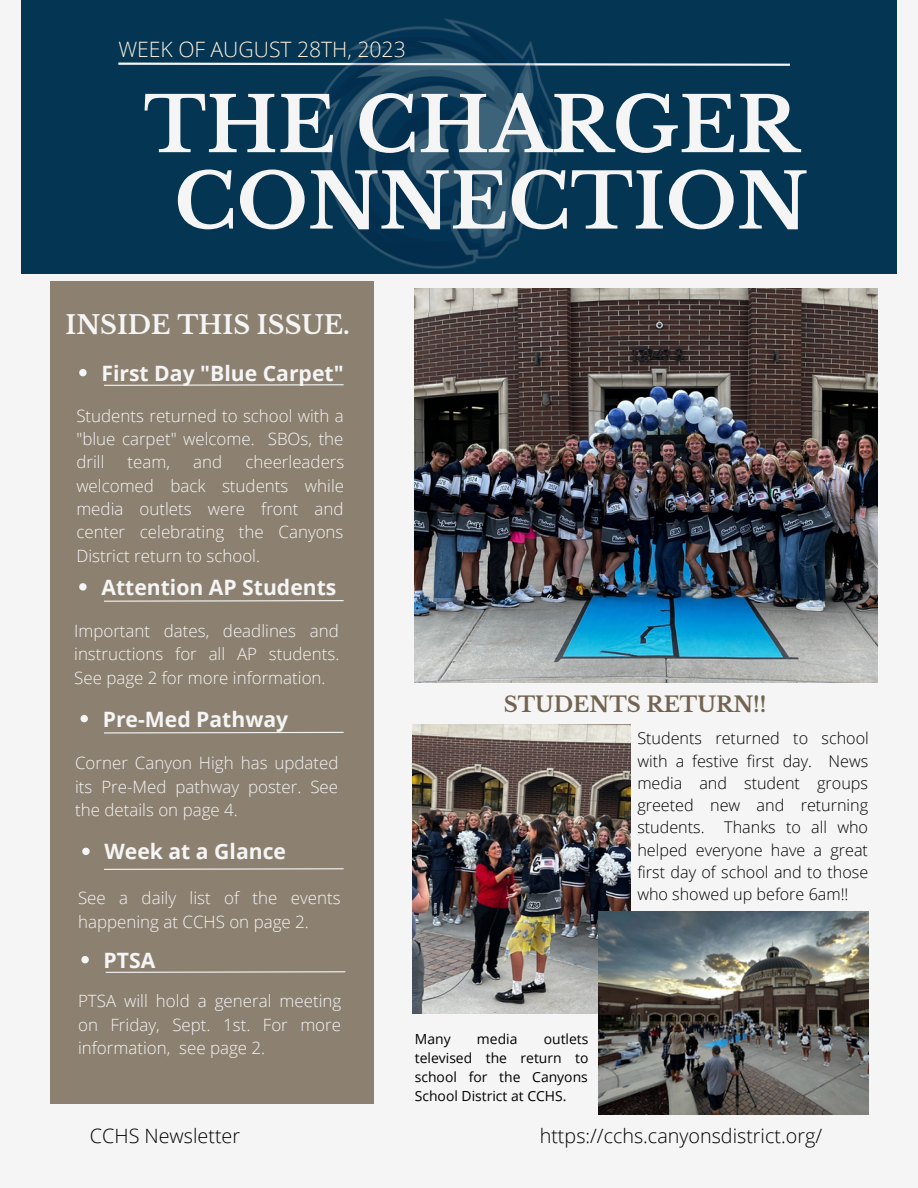
<style>
.page{position:relative;width:918px;height:1188px;background:#f5f5f5}
.page>*{position:absolute;margin:0;border:0;box-sizing:border-box;transform-origin:0 0}
.t1{font:700 75.75px/76.3px "Libre Baskerville";color:#f5f5f5;text-align:center}
.t2{font:700 25.35px "Libre Baskerville";color:#f5f5f5}
.t3{font:700 21.15px "Open Sans";color:#f5f5f5}
.t4{font:300 21.15px "Open Sans";color:#fff0db}
.t5{font:700 21.15px "Libre Baskerville";color:#726451}
.t6{font:300 19.8px "Open Sans";color:#000}
.t7{font:300 16.95px/23.2px "Open Sans";color:#f5f5f5;text-align:justify}
.t8{font:300 16.2px/22.2px "Open Sans";color:#000;text-align:justify}
.t9{font:13.95px/19.2px "Open Sans";color:#000;text-align:justify}
</style>
<div class="page">
<div style="left:21px;top:0;width:876px;height:274px;background:#043654"></div>
<svg style="left:118px;top:62px;width:672px;height:4px"></svg>
<div style="left:50px;top:281px;width:324px;height:823px;background:#8c8171"></div>
<img style="left:415px;top:288px;width:462px;height:394px">
<svg style="left:104px;top:868px;width:240px;height:2px"></svg>
<img style="left:300px;top:18px;width:276px;height:251px">
<svg style="left:79px;top:369px;width:8px;height:7px"></svg>
<svg style="left:104px;top:600px;width:240px;height:2px"></svg>
<svg style="left:104px;top:384px;width:240px;height:2px"></svg>
<img style="left:413px;top:725px;width:217px;height:289px">
<img style="left:599px;top:912px;width:270px;height:202px">
<svg style="left:79px;top:583px;width:8px;height:8px"></svg>
<svg style="left:82px;top:848px;width:8px;height:7px"></svg>
<svg style="left:81px;top:715px;width:7px;height:7px"></svg>
<svg style="left:104px;top:731px;width:240px;height:3px"></svg>
<svg style="left:81px;top:956px;width:8px;height:7px"></svg>
<svg style="left:105px;top:971px;width:241px;height:2px"></svg>
<p class="t4" style="left:118px;top:35px;width:289px">WEEK OF AUGUST 28TH, 2023</p>
<p class="t1" style="left:144px;top:87px;width:666px">THE CHARGER<br>CONNECTION</p>
<p class="t2" style="left:65px;top:310px;width:286px">INSIDE THIS ISSUE.</p>
<p class="t3" style="left:101px;top:358px;width:244px">First Day "Blue Carpet"</p>
<p class="t7" style="left:76px;top:404px;width:269px">Students returned to school with a "blue carpet" welcome. SBOs, the drill</p>
<p class="t7" style="left:76px;top:450px;width:270px;text-indent:169px">cheerleaders welcomed back students while media outlets were front and center celebrating the Canyons District return to school.</p>
<p class="t3" style="left:101px;top:572px;width:237px">Attention AP Students</p>
<p class="t7" style="left:74px;top:619px;width:267px">Important dates, deadlines and instructions for all AP students.<br>See page 2 for more information.</p>
<p class="t7" style="left:128px;top:450px;width:44px">team,</p>
<p class="t7" style="left:193px;top:450px;width:31px">and</p>
<p class="t3" style="left:103px;top:704px;width:187px">Pre-Med Pathway</p>
<p class="t7" style="left:75px;top:751px;width:265px;line-height:23.7px">Corner Canyon High has updated its Pre-Med pathway poster. See the details on page 4.</p>
<p class="t3" style="left:104px;top:837px;width:183px">Week at a Glance</p>
<p class="t7" style="left:78px;top:886px;width:264px;line-height:23.7px">See a daily list of the events happening at CCHS on page 2.</p>
<p class="t3" style="left:104px;top:945px;width:53px">PTSA</p>
<p class="t7" style="left:78px;top:989px;width:265px;line-height:23.7px">PTSA will hold a general meeting on Friday, Sept. 1st. For more information, see page 2.</p>
<p class="t5" style="left:504px;top:691px;width:264px">STUDENTS RETURN!!</p>
<p class="t8" style="left:637px;top:727px;width:233px">Students returned to school with a festive first day. News media and student groups greeted new and returning students. Thanks to all who helped everyone have a great first day of school and to those who showed up before 6am!!</p>
<p class="t9" style="left:415px;top:1029px;width:175px;text-indent:129px">outlets televised the return to school for the Canyons School District at CCHS.</p>
<p class="t9" style="left:415px;top:1029px;width:37px">Many</p>
<p class="t9" style="left:477px;top:1029px;width:42px">media</p>
<p class="t6" style="left:90px;top:1122px;width:152px">CCHS Newsletter</p>
<p class="t6" style="left:540px;top:1122px;width:284px">https://cchs.canyonsdistrict.org/</p>
</div>
